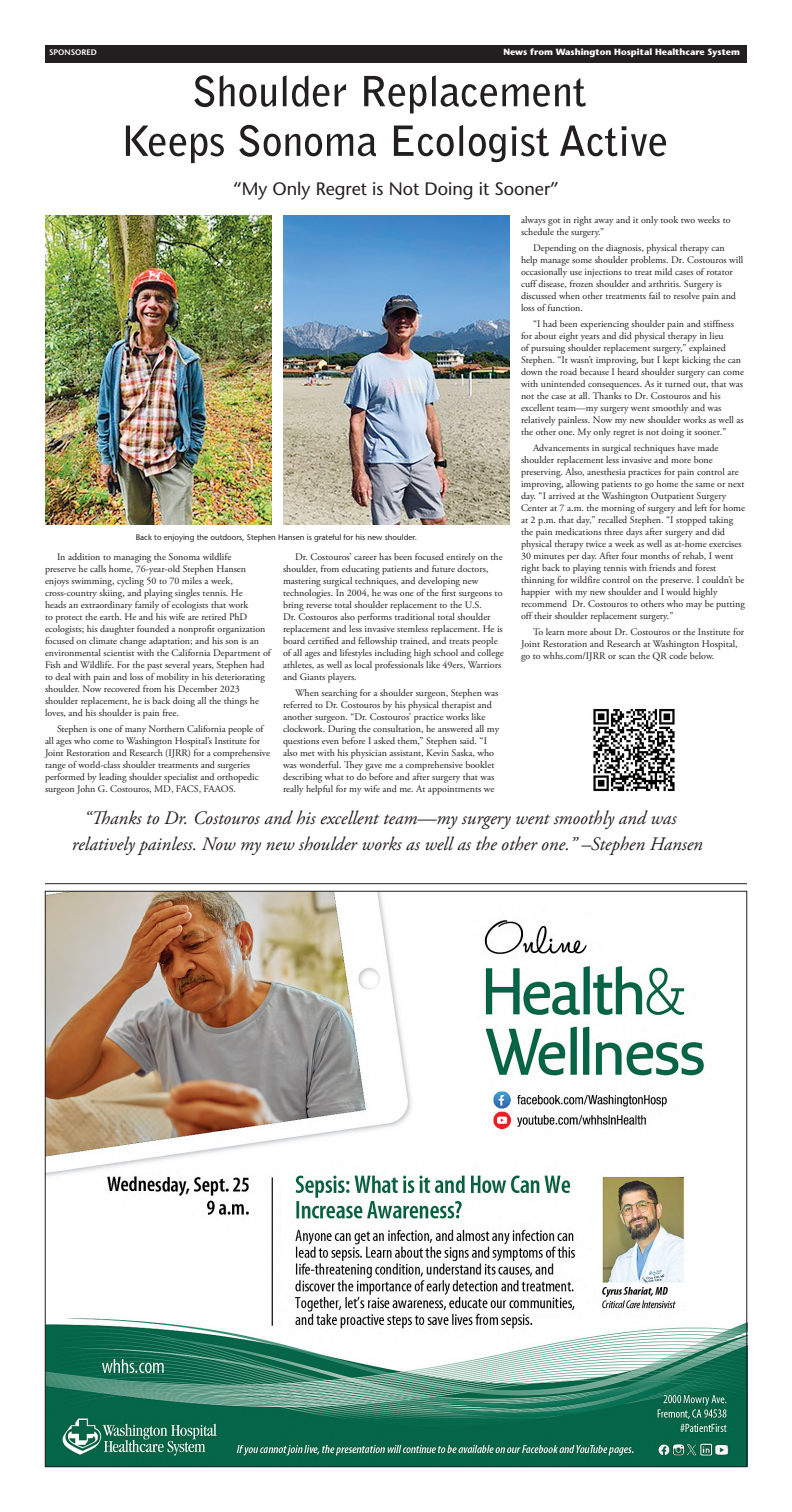
<style>
.page{position:relative;width:792px;height:1512px;background:#fff}
.page>*{position:absolute;margin:0;border:0;box-sizing:border-box;transform-origin:0 0}
.t1{font:italic 19px/26px "Adobe Garamond Pro";color:#231f20}
.t2{font:18px "Stone Sans";color:#231f20}
.t3{font:10px/12px "Adobe Garamond Pro";color:#231f20}
.t4{font:700 9px "Stone Sans";color:#fff}
.t5{font:8px "Stone Sans";color:#231f20}
.t6{font:600 8px "Stone Sans";color:#fff}
</style>
<div class="page">
<img style="left:47px;top:893px;width:698px;height:572px">
<hr style="left:45px;top:883px;width:702px;height:1px;background:#231f20">
<div style="left:45px;top:45px;width:702px;height:17px;background:#231f20"></div>
<img style="left:593px;top:708px;width:82px;height:84px">
<img style="left:45px;top:215px;width:226px;height:309px">
<img style="left:283px;top:215px;width:226px;height:309px">
<svg style="left:194px;top:75px;width:20px;height:32px"></svg>
<svg style="left:220px;top:75px;width:56px;height:32px"></svg>
<svg style="left:283px;top:75px;width:46px;height:32px"></svg>
<svg style="left:335px;top:84px;width:11px;height:22px"></svg>
<svg style="left:364px;top:76px;width:62px;height:37px"></svg>
<svg style="left:432px;top:75px;width:154px;height:32px"></svg>
<svg style="left:126px;top:126px;width:98px;height:37px"></svg>
<svg style="left:239px;top:125px;width:137px;height:32px"></svg>
<svg style="left:394px;top:125px;width:69px;height:31px"></svg>
<svg style="left:469px;top:134px;width:37px;height:28px"></svg>
<svg style="left:512px;top:126px;width:37px;height:30px"></svg>
<svg style="left:560px;top:126px;width:106px;height:30px"></svg>
<p class="t6" style="left:49px;top:48px;width:49px">SPONSORED</p>
<p class="t4" style="left:503px;top:46px;width:238px">News from Washington Hospital Healthcare System</p>
<h2 class="t2" style="left:233px;top:178px;width:328px">“My Only Regret is Not Doing it Sooner”</h2>
<p class="t5" style="left:136px;top:533px;width:283px">Back to enjoying the outdoors, Stephen Hansen is grateful for his new shoulder.</p>
<p class="t3" style="left:45px;top:552px;width:227px;text-indent:12px">In addition to managing the Sonoma wildlife<br>preserve he calls home, 76-year-old Stephen Hansen enjoys swimming, cycling 50 to 70 miles a week, cross-country skiing, and playing singles tennis. He<br>heads an extraordinary family of ecologists that work<br>to protect the earth. He and his wife are retired PhD ecologists; his daughter founded a nonprofit organization focused on climate change adaptation; and his son is an environmental scientist with the California Department of Fish and Wildlife. For the past several years, Stephen had to deal with pain and loss of mobility in his deteriorating shoulder. Now recovered from his December 2023 shoulder replacement, he is back doing all the things he loves, and his shoulder is pain free.</p>
<p class="t3" style="left:45px;top:724px;width:227px;text-indent:12px">Stephen is one of many Northern California people of all ages who come to Washington Hospital’s Institute for Joint Restoration and Research (IJRR) for a comprehensive range of world-class shoulder treatments and surgeries performed by leading shoulder specialist and orthopedic surgeon John G. Costouros, MD, FACS, FAAOS.</p>
<p class="t3" style="left:283px;top:552px;width:222px;text-indent:12px">Dr. Costouros’ career has been focused entirely on the shoulder, from educating patients and future doctors, mastering surgical techniques, and developing new technologies. In 2004, he was one of the first surgeons to bring reverse total shoulder replacement to the U.S.<br>Dr. Costouros also performs traditional total shoulder replacement and less invasive stemless replacement. He is board certified and fellowship trained, and treats people of all ages and lifestyles including high school and college athletes, as well as local professionals like 49ers, Warriors and Giants players.</p>
<p class="t3" style="left:283px;top:688px;width:218px;text-indent:12px">When searching for a shoulder surgeon, Stephen was referred to Dr. Costouros by his physical therapist and another surgeon. “Dr. Costouros’ practice works like clockwork. During the consultation, he answered all my questions even before I asked them,” Stephen said. “I also met with his physician assistant, Kevin Saska, who was wonderful. They gave me a comprehensive booklet describing what to do before and after surgery that was really helpful for my wife and me. At appointments we</p>
<p class="t3" style="left:521px;top:214px;width:211px">always got in right away and it only took two weeks to schedule the surgery.”</p>
<p class="t3" style="left:521px;top:242px;width:224px;text-indent:12px">Depending on the diagnosis, physical therapy can help manage some shoulder problems. Dr. Costouros will occasionally use injections to treat mild cases of rotator cuff disease, frozen shoulder and arthritis. Surgery is discussed when other treatments fail to resolve pain and loss of function.</p>
<p class="t3" style="left:521px;top:318px;width:225px;text-indent:12px">“I had been experiencing shoulder pain and stiffness for about eight years and did physical therapy in lieu<br>of pursuing shoulder replacement surgery,” explained Stephen. “It wasn’t improving, but I kept kicking the can down the road because I heard shoulder surgery can come with unintended consequences. As it turned out, that was not the case at all. Thanks to Dr. Costouros and his excellent team—my surgery went smoothly and was relatively painless. Now my new shoulder works as well as the other one. My only regret is not doing it sooner.”</p>
<p class="t3" style="left:521px;top:442px;width:226px;text-indent:12px">Advancements in surgical techniques have made shoulder replacement less invasive and more bone preserving. Also, anesthesia practices for pain control are improving, allowing patients to go home the same or next day. “I arrived at the Washington Outpatient Surgery Center at 7 a.m. the morning of surgery and left for home at 2 p.m. that day,” recalled Stephen. “I stopped taking the pain medications three days after surgery and did physical therapy twice a week as well as at-home exercises 30 minutes per day. After four months of rehab, I went right back to playing tennis with friends and forest thinning for wildfire control on the preserve. I couldn’t be happier with my new shoulder and I would highly recommend Dr. Costouros to others who may be putting off their shoulder replacement surgery.”</p>
<p class="t3" style="left:521px;top:626px;width:225px;text-indent:12px">To learn more about Dr. Costouros or the Institute for<br>Joint Restoration and Research at Washington Hospital, go to whhs.com/IJRR or scan the QR code below.</p>
<h1 class="t1" style="left:72px;top:805px;width:632px;text-indent:12px">“Thanks to Dr. Costouros and his excellent team—my surgery went smoothly and was relatively painless. Now my new shoulder works as well as the other one.” –Stephen Hansen</h1>
</div>
